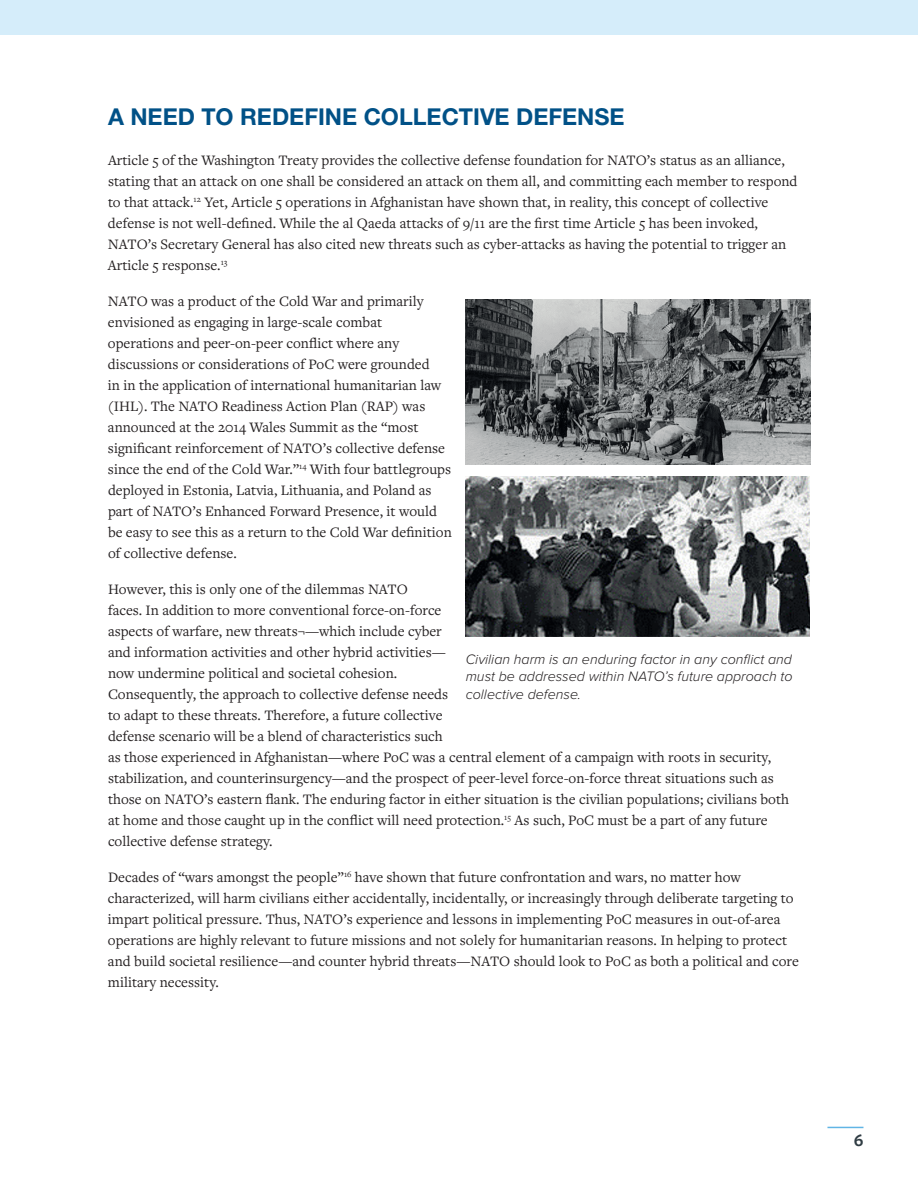
<style>
.page{position:relative;width:918px;height:1188px;background:#fff}
.page>*{position:absolute;margin:0;border:0;box-sizing:border-box;transform-origin:0 0}
.t1{font:700 23.25px "Helvetica Neue LT Std";color:#015187}
.t2{font:600 18px "Freight Sans Pro";color:#303d44}
.t3{font:15px/21px "Freight Text Pro";color:#231f20}
.t4{font:italic 300 14.25px/17.1px "Proxima Nova";color:#231f20;text-align:justify}
</style>
<div class="page">
<hr style="left:827px;top:1127px;width:36px;height:1px;background:#61b5e5">
<img style="left:466px;top:476px;width:344px;height:160px">
<img style="left:466px;top:299px;width:344px;height:166px">
<div style="left:0;top:0;width:918px;height:35px;background:#d5edfa"></div>
<h1 class="t1" style="left:108px;top:102px;width:518px">A NEED TO REDEFINE COLLECTIVE DEFENSE</h1>
<p class="t3" style="left:108px;top:149px;width:691px">Article 5 of the Washington Treaty provides the collective defense foundation for NATO’s status as an alliance, stating that an attack on one shall be considered an attack on them all, and committing each member to respond to that attack.<sup>12</sup> Yet, Article 5 operations in Afghanistan have shown that, in reality, this concept of collective defense is not well-defined. While the al Qaeda attacks of 9/11 are the first time Article 5 has been invoked, NATO’s Secretary General has also cited new threats such as cyber-attacks as having the potential to trigger an Article 5 response.<sup>13</sup></p>
<p class="t3" style="left:108px;top:290px;width:345px">NATO was a product of the Cold War and primarily envisioned as engaging in large-scale combat<br>operations and peer-on-peer conflict where any discussions or considerations of PoC were grounded<br>in in the application of international humanitarian law (IHL). The NATO Readiness Action Plan (RAP) was announced at the 2014 Wales Summit as the “most significant reinforcement of NATO’s collective defense since the end of the Cold War.”<sup>14</sup> With four battlegroups deployed in Estonia, Latvia, Lithuania, and Poland as part of NATO’s Enhanced Forward Presence, it would be easy to see this as a return to the Cold War definition of collective defense.</p>
<p class="t3" style="left:108px;top:578px;width:683px">However, this is only one of the dilemmas NATO<br>faces. In addition to more conventional force-on-force<br>aspects of warfare, new threats¬—which include cyber<br>and information activities and other hybrid activities—<br>now undermine political and societal cohesion.<br>Consequently, the approach to collective defense needs<br>to adapt to these threats. Therefore, a future collective<br>defense scenario will be a blend of characteristics such<br>as those experienced in Afghanistan—where PoC was a central element of a campaign with roots in security, stabilization, and counterinsurgency—and the prospect of peer-level force-on-force threat situations such as those on NATO’s eastern flank. The enduring factor in either situation is the civilian populations; civilians both at home and those caught up in the conflict will need protection.<sup>15</sup> As such, PoC must be a part of any future collective defense strategy.</p>
<p class="t3" style="left:108px;top:866px;width:693px">Decades of “wars amongst the people”<sup>16</sup> have shown that future confrontation and wars, no matter how characterized, will harm civilians either accidentally, incidentally, or increasingly through deliberate targeting to impart political pressure. Thus, NATO’s experience and lessons in implementing PoC measures in out-of-area operations are highly relevant to future missions and not solely for humanitarian reasons. In helping to protect and build societal resilience—and counter hybrid threats—NATO should look to PoC as both a political and core military necessity.</p>
<p class="t4" style="left:466px;top:652px;width:328px">Civilian harm is an enduring factor in any conflict and must be addressed within NATO’s future approach to collective defense.</p>
<p class="t2" style="left:854px;top:1128px;width:11px">6</p>
</div>
